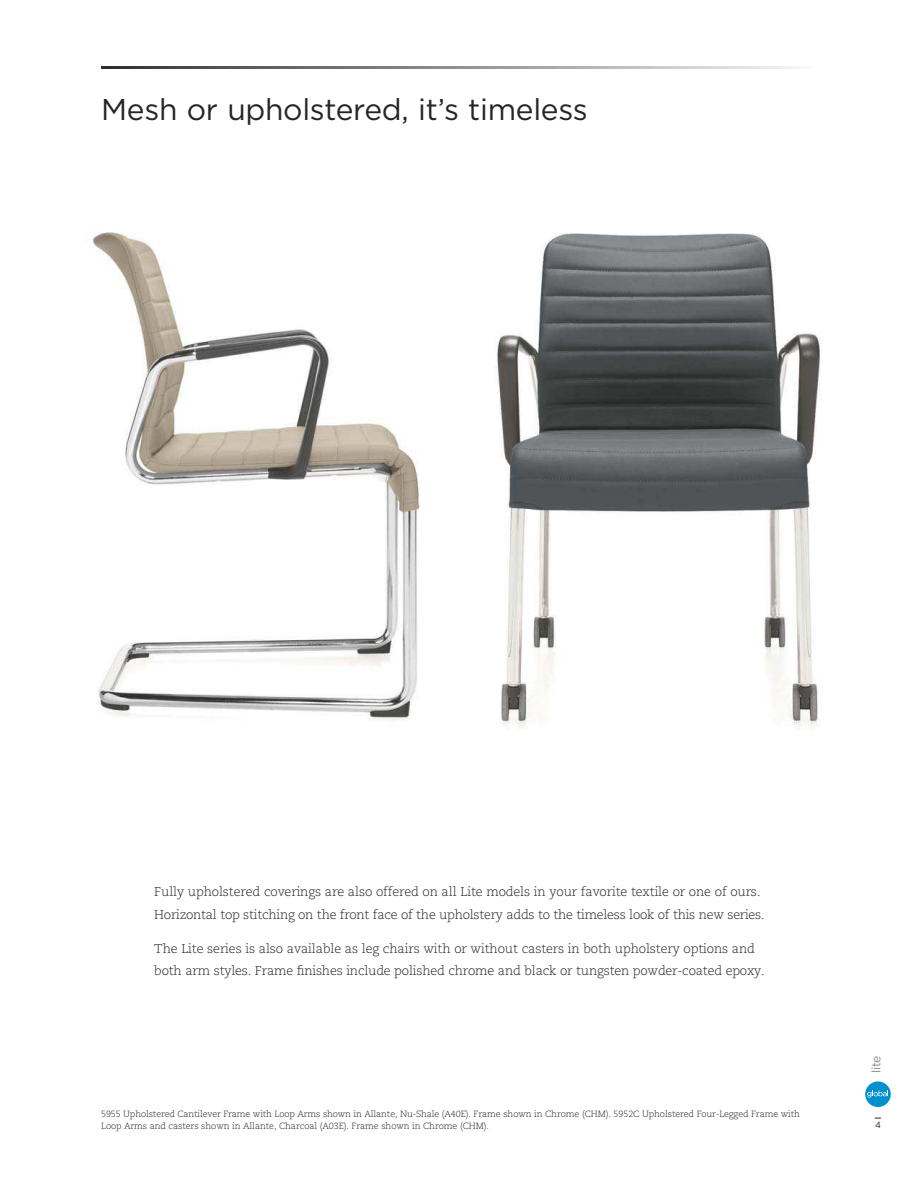
<style>
.page{position:relative;width:918px;height:1188px;background:#fff}
.page>*{position:absolute;margin:0;border:0;box-sizing:border-box;transform-origin:0 0}
.t1{font:30px "Gotham";letter-spacing:-.01em;color:#272425}
.t2{font:300 12.75px/22.5px "Caecilia LT Std";letter-spacing:-.01em;color:#272425}
.t3{font:12.3px "Gotham";color:#898b8f}
.t4{font:300 9px/12px "Caecilia LT Std";letter-spacing:-.01em;color:#272425}
.t5{font:9px "Gotham";color:#272425}
</style>
<div class="page">
<div style="left:865px;top:1081px;width:26px;height:26px;background:#0090cd;border-radius:50%"></div>
<svg style="left:867px;top:1090px;width:21px;height:8px"></svg>
<img style="left:101px;top:67px;width:694px;height:2px">
<img style="left:497px;top:233px;width:324px;height:496px">
<img style="left:90px;top:231px;width:330px;height:490px">
<h1 class="t1" style="left:101px;top:96px;width:488px">Mesh or upholstered, it’s timeless</h1>
<p class="t2" style="left:154px;top:882px;width:612px">Fully upholstered coverings are also offered on all Lite models in your favorite textile or one of ours.<br>Horizontal top stitching on the front face of the upholstery adds to the timeless look of this new series.</p>
<p class="t2" style="left:154px;top:938px;width:612px">The Lite series is also available as leg chairs with or without casters in both upholstery options and both arm styles. Frame finishes include polished chrome and black or tungsten powder-coated epoxy.</p>
<p class="t4" style="left:101px;top:1108px;width:700px">5955 Upholstered Cantilever Frame with Loop Arms shown in Allante, Nu-Shale (A40E). Frame shown in Chrome (CHM). 5952C Upholstered Four-Legged Frame with<br>Loop Arms and casters shown in Allante, Charcoal (A03E). Frame shown in Chrome (CHM).</p>
<p class="t3" style="left:871px;top:1073px;width:19px;rotate:-90deg">lite</p>
<p class="t5" style="left:875px;top:1120px;width:7px">4</p>
</div>
